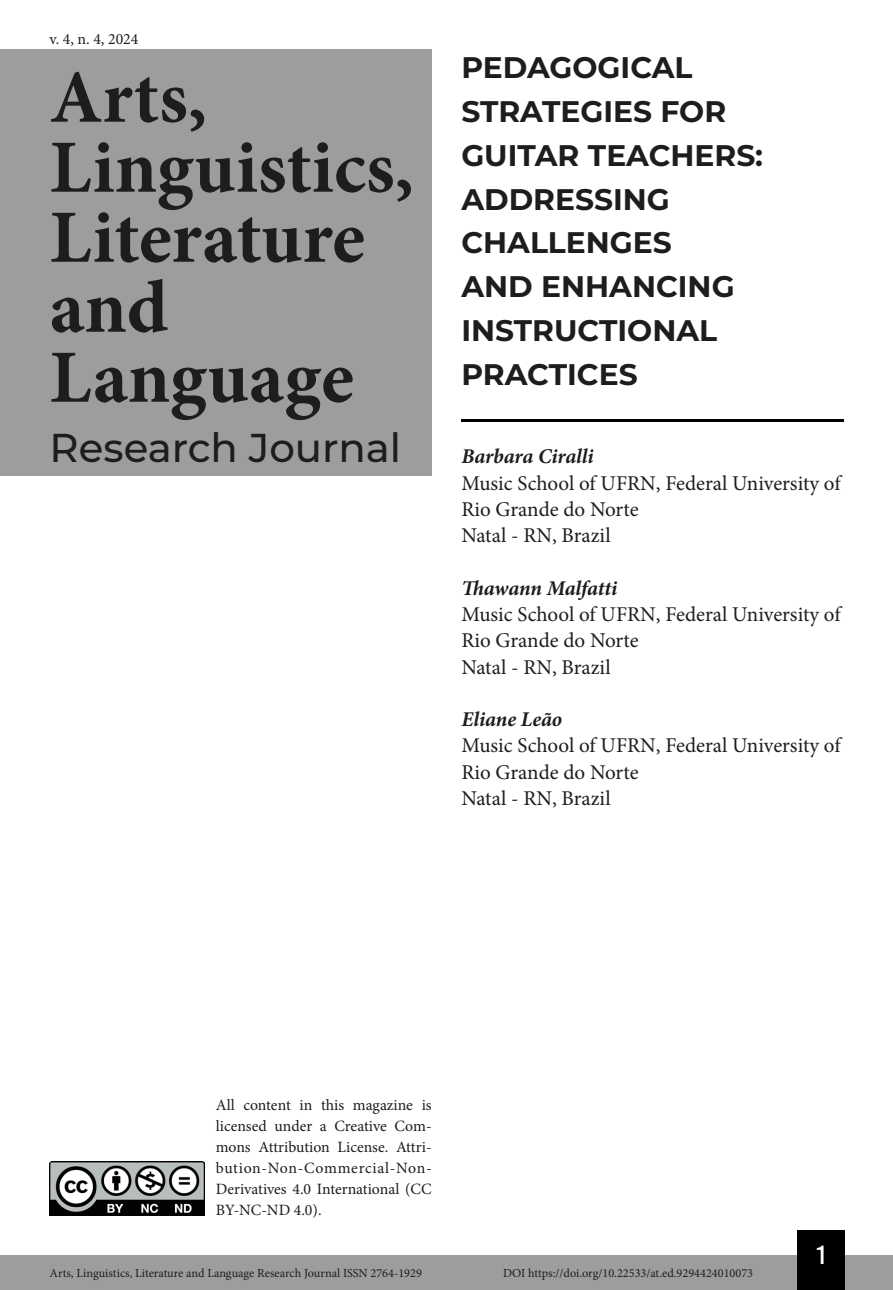
<style>
.page{position:relative;width:893px;height:1290px;background:#fff}
.page>*{position:absolute;margin:0;border:0;box-sizing:border-box;transform-origin:0 0}
.t1{font:700 75.25px/70px "Minion Pro";color:#1d1d1b}
.t2{font:500 40.25px "Montserrat";color:#1d1d1b}
.Título_Artigo{font:700 29.75px/43.8px "Montserrat";color:#1d1d1b}
.t3{font:26.25px "Bebas Kai";color:#fff}
.Infos_autor{font:21px/26.2px "Minion Pro";color:#1d1d1b}
.Autor{font:italic 700 21px "Minion Pro";letter-spacing:-.005em;color:#1d1d1b}
.t4{font:15.75px/21px "Minion Pro";color:#1d1d1b;text-align:justify}
.t5{font:12.25px "Minion Pro";color:#1d1d1b}
</style>
<div class="page">
<div style="left:0;top:1255px;width:893px;height:35px;background:#9d9d9d"></div>
<div style="left:797px;top:1230px;width:48px;height:60px;background:#000"></div>
<img style="left:50px;top:1161px;width:154px;height:54px">
<div style="left:0;top:50px;width:432px;height:426px;background:#9d9d9d"></div>
<hr style="left:461px;top:420px;width:382px;height:2px;background:#000">
<p class="t4" style="left:50px;top:28px;width:90px">v. 4, n. 4, 2024</p>
<h1 class="t1" style="left:50px;top:62px;width:366px">Arts,<br>Linguistics,<br>Literature and<br>Language</h1>
<h2 class="t2" style="left:50px;top:420px;width:353px">Research Journal</h2>
<p class="Título_Artigo" style="left:461px;top:44px;width:303px">PEDAGOGICAL<br>STRATEGIES FOR<br>GUITAR TEACHERS:<br>ADDRESSING<br>CHALLENGES<br>AND ENHANCING<br>INSTRUCTIONAL<br>PRACTICES</p>
<p class="Autor" style="left:461px;top:442px;width:134px">Barbara Ciralli</p>
<p class="Infos_autor" style="left:461px;top:470px;width:381px">Music School of UFRN, Federal University of<br>Rio Grande do Norte</p>
<p class="Infos_autor" style="left:461px;top:522px;width:151px">Natal - RN, Brazil</p>
<p class="Autor" style="left:461px;top:573px;width:157px">Thawann Malfatti</p>
<p class="Infos_autor" style="left:461px;top:601px;width:381px">Music School of UFRN, Federal University of<br>Rio Grande do Norte</p>
<p class="Infos_autor" style="left:461px;top:654px;width:151px">Natal - RN, Brazil</p>
<p class="Autor" style="left:461px;top:704px;width:102px">Eliane Leão</p>
<p class="Infos_autor" style="left:461px;top:732px;width:381px">Music School of UFRN, Federal University of<br>Rio Grande do Norte</p>
<p class="Infos_autor" style="left:461px;top:785px;width:151px">Natal - RN, Brazil</p>
<p class="t4" style="left:216px;top:1095px;width:217px">All content in this magazine is licensed under a Creative Com&shy;mons Attribution License. Attri&shy;bution-Non-Commercial-Non-Derivatives 4.0 International (CC BY-NC-ND 4.0).</p>
<p class="t3" style="left:817px;top:1241px;width:10px">1</p>
<p class="t5" style="left:50px;top:1265px;width:374px">Arts, Linguistics, Literature and Language Research Journal ISSN 2764-1929</p>
<p class="t5" style="left:503px;top:1265px;width:252px">DOI https://doi.org/10.22533/at.ed.9294424010073</p>
</div>
